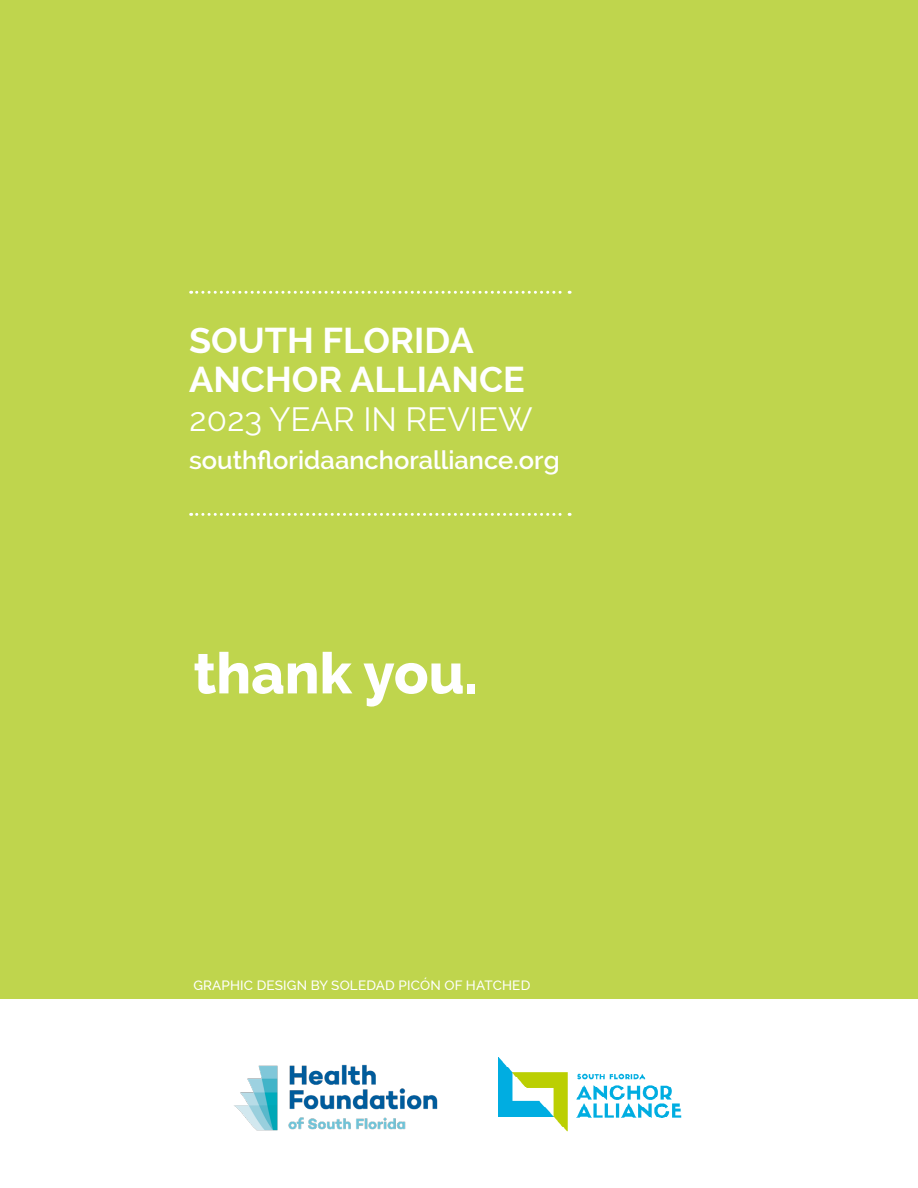
<style>
.page{position:relative;width:918px;height:1188px;background:#fff}
.page>*{position:absolute;margin:0;border:0;box-sizing:border-box;transform-origin:0 0}
.t1{font:800 57px "Raleway";color:#fff}
.t2{font:700 36px "Raleway";color:#fff}
.t3{font:33px "Raleway";color:#fff}
.t4{font:600 25.5px "Raleway";color:#fff}
.t5{font:500 13.5px "Raleway";letter-spacing:.01em;color:#fff}
</style>
<div class="page">
<div style="left:0;top:0;width:918px;height:999px;background:#bfd54d"></div>
<img style="left:498px;top:1058px;width:184px;height:74px">
<img style="left:234px;top:1064px;width:204px;height:67px">
<svg style="left:191px;top:291px;width:379px;height:3px"></svg>
<svg style="left:191px;top:513px;width:379px;height:3px"></svg>
<p class="t2" style="left:189px;top:320px;width:286px">SOUTH FLORIDA</p>
<p class="t2" style="left:189px;top:359px;width:337px">ANCHOR ALLIANCE</p>
<p class="t3" style="left:189px;top:400px;width:345px">2023 YEAR IN REVIEW</p>
<p class="t4" style="left:189px;top:445px;width:372px">southfloridaanchoralliance.org</p>
<p class="t1" style="left:193px;top:641px;width:286px">thank you.</p>
<p class="t5" style="left:193px;top:978px;width:338px">GRAPHIC DESIGN BY SOLEDAD PICÓN OF HATCHED</p>
</div>
